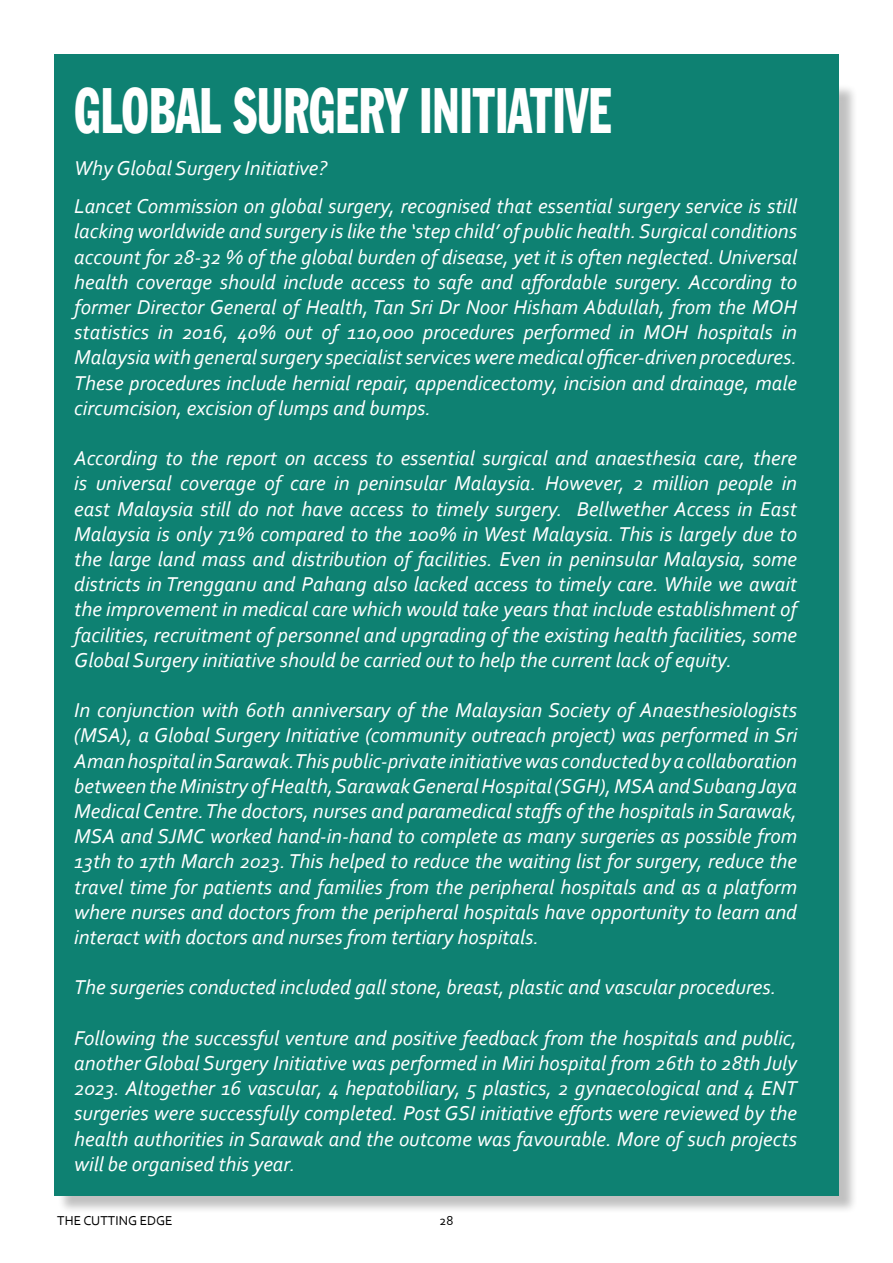
<style>
.page{position:relative;width:893px;height:1263px;background:#fff}
.page>*{position:absolute;margin:0;border:0;box-sizing:border-box;transform-origin:0 0}
.t1{font:condensed 63px "Franklin Gothic BT";color:#fff;scale:.71 1}
.t2{font:italic 21px/25.2px "Corbel";color:#fff;text-align:justify}
.t3{font:13.5px "Corbel";color:#000}
</style>
<div class="page">
<div style="left:54px;top:54px;width:785px;height:27px;background:#0e8172"></div>
<div style="left:57px;top:83px;width:801px;height:1131px;background:#000;opacity:.25"></div>
<div style="left:55px;top:81px;width:784px;height:1114px;background:#0e8172"></div>
<h1 class="t1" style="left:74px;top:70px;width:758px">GLOBAL SURGERY INITIATIVE</h1>
<p class="t2" style="left:74px;top:149px;width:724px;line-height:37.8px">Why Global Surgery Initiative?<br>Lancet Commission on global surgery, recognised that essential surgery service is still</p>
<p class="t2" style="left:74px;top:218px;width:724px">lacking worldwide and surgery is like the ‘step child’ of public health. Surgical conditions account for 28-32 % of the global burden of disease, yet it is often neglected. Universal health coverage should include access to safe and affordable surgery. According to former Director General of Health, Tan Sri Dr Noor Hisham Abdullah, from the MOH statistics in 2016, 40% out of 110,000 procedures performed in MOH hospitals in Malaysia with general surgery specialist services were medical officer-driven procedures.<br>These procedures include hernial repair, appendicectomy, incision and drainage, male circumcision, excision of lumps and bumps.</p>
<p class="t2" style="left:74px;top:445px;width:724px">According to the report on access to essential surgical and anaesthesia care, there is universal coverage of care in peninsular Malaysia. However, 2 million people in east Malaysia still do not have access to timely surgery. Bellwether Access in East Malaysia is only 71% compared to the 100% in West Malaysia. This is largely due to the large land mass and distribution of facilities. Even in peninsular Malaysia, some districts in Trengganu and Pahang also lacked access to timely care. While we await the improvement in medical care which would take years that include establishment of facilities, recruitment of personnel and upgrading of the existing health facilities, some Global Surgery initiative should be carried out to help the current lack of equity.</p>
<p class="t2" style="left:74px;top:697px;width:724px">In conjunction with 60th anniversary of the Malaysian Society of Anaesthesiologists (MSA), a Global Surgery Initiative (community outreach project) was performed in Sri Aman hospital in Sarawak. This public-private initiative was conducted by a collaboration between the Ministry of Health, Sarawak General Hospital (SGH), MSA and Subang Jaya Medical Centre. The doctors, nurses and paramedical staffs of the hospitals in Sarawak, MSA and SJMC worked hand-in-hand to complete as many surgeries as possible from 13th to 17th March 2023. This helped to reduce the waiting list for surgery, reduce the travel time for patients and families from the peripheral hospitals and as a platform where nurses and doctors from the peripheral hospitals have opportunity to learn and interact with doctors and nurses from tertiary hospitals.</p>
<p class="t2" style="left:74px;top:974px;width:703px">The surgeries conducted included gall stone, breast, plastic and vascular procedures.</p>
<p class="t2" style="left:74px;top:1025px;width:724px">Following the successful venture and positive feedback from the hospitals and public, another Global Surgery Initiative was performed in Miri hospital from 26th to 28th July 2023. Altogether 16 vascular, 4 hepatobiliary, 5 plastics, 2 gynaecological and 4 ENT surgeries were successfully completed. Post GSI initiative efforts were reviewed by the health authorities in Sarawak and the outcome was favourable. More of such projects will be organised this year.</p>
<p class="t3" style="left:57px;top:1212px;width:117px">THE CUTTING EDGE</p>
<p class="t3" style="left:440px;top:1212px;width:15px">28</p>
</div>
